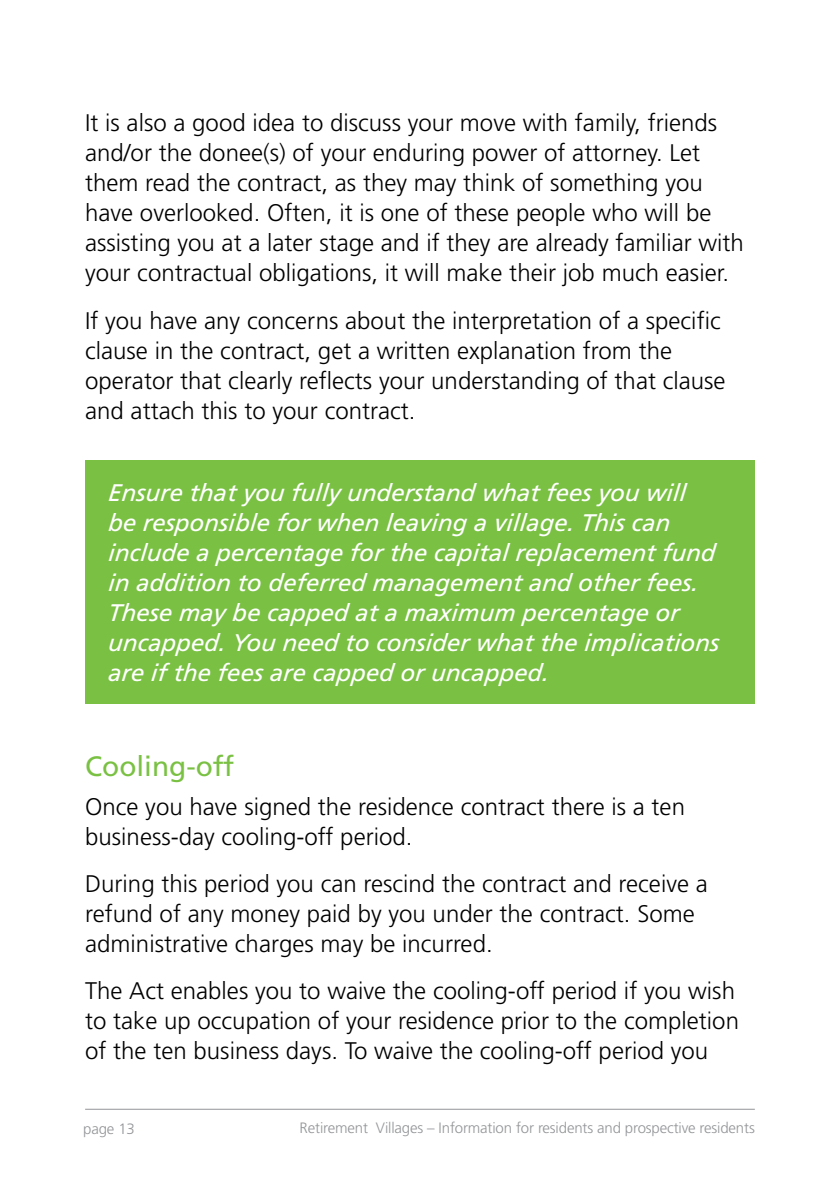
<style>
.page{position:relative;width:840px;height:1191px;background:#fff}
.page>*{position:absolute;margin:0;border:0;box-sizing:border-box;transform-origin:0 0}
.t1{font:28px "Frutiger";color:#7ac143}
.t2{font:300 24px/30px "Frutiger";color:#000}
.t3{font:italic 24px/30px "Frutiger";color:#fff}
.t4{font:300 15px "Frutiger";letter-spacing:-.01em;color:#939598}
</style>
<div class="page">
<hr style="left:85px;top:1108px;width:669px;height:1px;background:#939598">
<div style="left:85px;top:460px;width:669px;height:244px;background:#7ac143"></div>
<p class="t2" style="left:85px;top:108px;width:660px">It is also a good idea to discuss your move with family, friends and/or the donee(s) of your enduring power of attorney. Let them read the contract, as they may think of something you have overlooked. Often, it is one of these people who will be assisting you at a later stage and if they are already familiar with your contractual obligations, it will make their job much easier.</p>
<p class="t2" style="left:85px;top:305px;width:641px">If you have any concerns about the interpretation of a specific clause in the contract, get a written explanation from the operator that clearly reflects your understanding of that clause and attach this to your contract.</p>
<p class="t3" style="left:108px;top:478px;width:614px">Ensure that you fully understand what fees you will be responsible for when leaving a village. This can include a percentage for the capital replacement fund in addition to deferred management and other fees.<br>These may be capped at a maximum percentage or uncapped. You need to consider what the implications are if the fees are capped or uncapped.</p>
<p class="t1" style="left:85px;top:750px;width:150px">Cooling-off</p>
<p class="t2" style="left:85px;top:792px;width:601px">Once you have signed the residence contract there is a ten business-day cooling-off period.</p>
<p class="t2" style="left:85px;top:869px;width:623px">During this period you can rescind the contract and receive a refund of any money paid by you under the contract. Some administrative charges may be incurred.</p>
<p class="t2" style="left:85px;top:976px;width:655px">The Act enables you to waive the cooling-off period if you wish to take up occupation of your residence prior to the completion of the ten business days. To waive the cooling-off period you</p>
<p class="t4" style="left:83px;top:1120px;width:53px">page 13</p>
<p class="t4" style="left:299px;top:1119px;width:456px">Retirement Villages – Information for residents and prospective residents</p>
</div>
